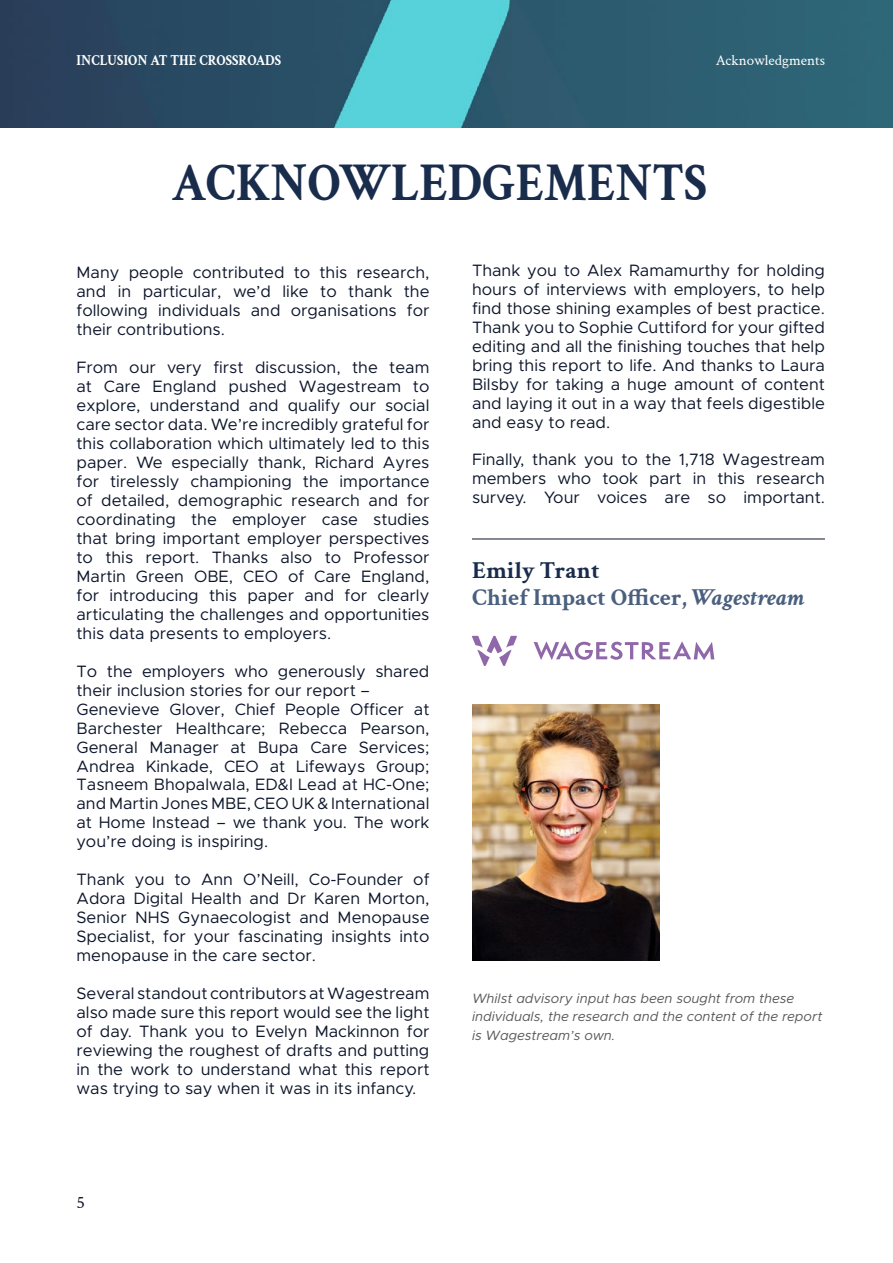
<style>
.page{position:relative;width:893px;height:1263px;background:#fff}
.page>*{position:absolute;margin:0;border:0;box-sizing:border-box;transform-origin:0 0}
.t1{font:700 54px "Crimson Text";color:#192c4c;scale:.9 1}
.t2{font:700 24px/27.6px "Crimson Text";color:#4a607e}
.t3{font:18px "Crimson Text";color:#0c152a}
.t4{font:16.5px/19px "Metropolis";color:#0c152a;text-align:justify}
.t5{font:700 15px "Crimson Text";color:#fff;scale:.9 1}
.t6{font:15px "Crimson Text";color:#fff}
.t7{font:italic 13.5px/18.5px "Metropolis";color:#565756}
.s1{color:#192c4c}
.s2{font-style:italic}
</style>
<div class="page">
<img style="left:0;top:0;width:893px;height:128px">
<img style="left:472px;top:704px;width:187px;height:256px">
<hr style="left:472px;top:539px;width:353px;height:1px;background:#0c152a">
<svg style="left:534px;top:641px;width:180px;height:19px"></svg>
<svg style="left:472px;top:636px;width:45px;height:30px"></svg>
<p class="t5" style="left:77px;top:49px;width:229px">INCLUSION AT THE CROSSROADS</p>
<p class="t6" style="left:716px;top:50px;width:110px">Acknowledgments</p>
<h1 class="t1" style="left:172px;top:143px;width:596px">ACKNOWLEDGEMENTS</h1>
<p class="t4" style="left:77px;top:263px;width:354px">Many people contributed to this research, and in particular, we’d like to thank the following individuals and organisations for their contributions.</p>
<p class="t4" style="left:77px;top:358px;width:354px">From our very first discussion, the team at Care England pushed Wagestream to explore, understand and qualify our social care sector data. We’re incredibly grateful for this collaboration which ultimately led to this paper. We especially thank, Richard Ayres for tirelessly championing the importance of detailed, demographic research and for coordinating the employer case studies that bring important employer perspectives to this report. Thanks also to Professor Martin Green OBE, CEO of Care England, for introducing this paper and for clearly articulating the challenges and opportunities this data presents to employers.</p>
<p class="t4" style="left:77px;top:661px;width:354px;text-align:left">To the employers who generously shared their inclusion stories for our report – Genevieve Glover, Chief People Officer at Barchester Healthcare; Rebecca Pearson, General Manager at Bupa Care Services; Andrea Kinkade, CEO at Lifeways Group; Tasneem Bhopalwala, ED&amp;I Lead at HC-One; and Martin Jones MBE, CEO UK &amp; International at Home Instead – we thank you. The work you’re doing is inspiring.</p>
<p class="t4" style="left:77px;top:870px;width:354px">Thank you to Ann O’Neill, Co-Founder of Adora Digital Health and Dr Karen Morton, Senior NHS Gynaecologist and Menopause Specialist, for your fascinating insights into menopause in the care sector.</p>
<p class="t4" style="left:77px;top:984px;width:354px">Several standout contributors at Wagestream also made sure this report would see the light of day. Thank you to Evelyn Mackinnon for reviewing the roughest of drafts and putting in the work to understand what this report was trying to say when it was in its infancy.</p>
<p class="t3" style="left:77px;top:1189px;width:10px">5</p>
<p class="t4" style="left:472px;top:260px;width:354px">Thank you to Alex Ramamurthy for holding hours of interviews with employers, to help find those shining examples of best practice.<br>Thank you to Sophie Cuttiford for your gifted editing and all the finishing touches that help bring this report to life. And thanks to Laura Bilsby for taking a huge amount of content and laying it out in a way that feels digestible and easy to read.</p>
<p class="t4" style="left:472px;top:450px;width:354px">Finally, thank you to the 1,718 Wagestream members who took part in this research survey. Your voices are so important.</p>
<h2 class="t2" style="left:472px;top:554px;width:334px"><span class="s1">Emily Trant<br></span>Chief Impact Officer, <span class="s2">Wagestream</span></h2>
<p class="t7" style="left:472px;top:989px;width:352px">Whilst advisory input has been sought from these individuals, the research and the content of the report is Wagestream’s own.</p>
</div>
